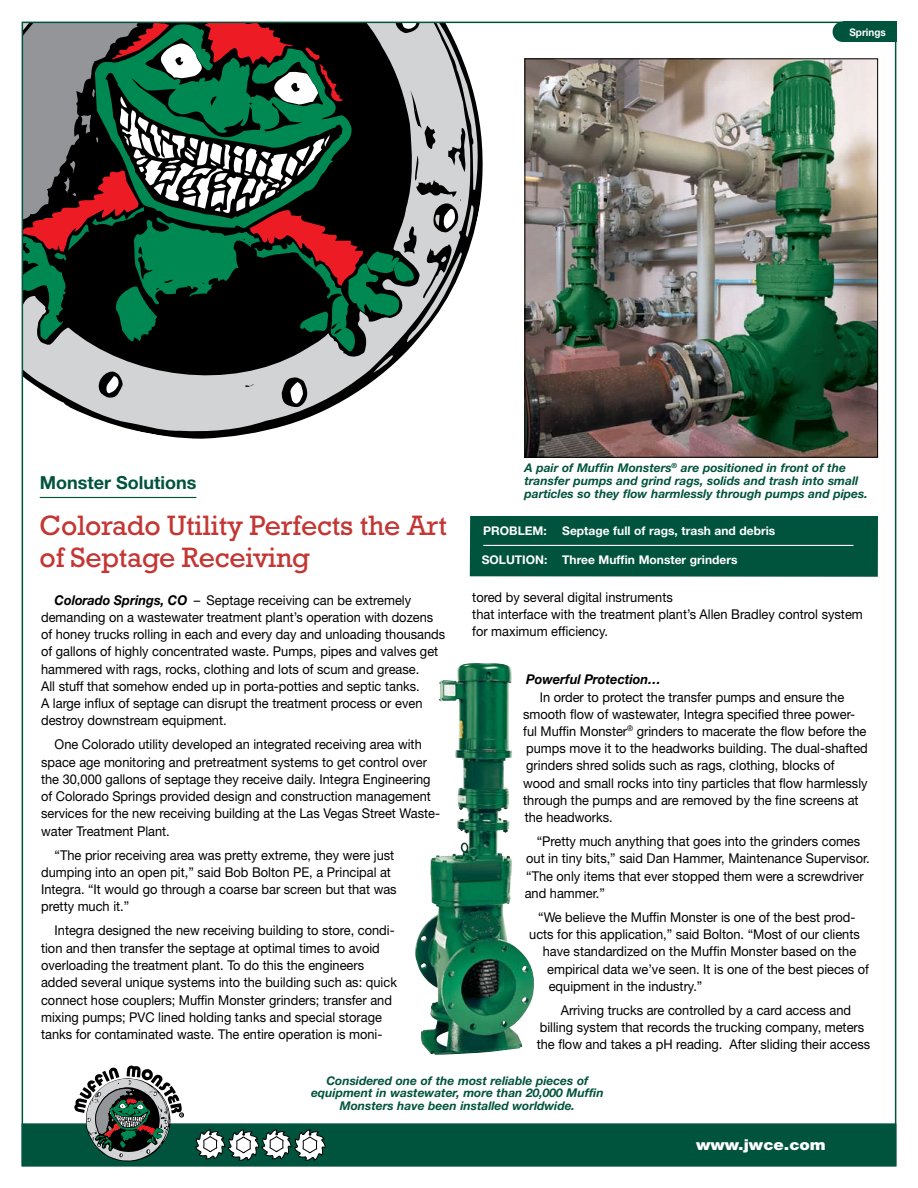
<style>
.page{position:relative;width:918px;height:1188px;background:#fff}
.page>*{position:absolute;margin:0;border:0;box-sizing:border-box;transform-origin:0 0}
.t1{font:28.5px/31.5px "Rockwell";letter-spacing:-.01em;color:#c33634}
.t2{font:700 18px "Helvetica Neue";color:#00533d}
.t3{font:900 15px "Helvetica Neue";color:#fff;scale:1.1 1}
.t4{font:13.5px/17.2px "Helvetica Neue";color:#000;scale:.95 1}
.t5{font:italic 700 13.5px "Helvetica Neue";color:#000;scale:.95 1}
.t6{font:italic 700 12px/12.8px "Helvetica Neue";color:#00533d;text-align:center}
.t7{font:700 12px "Helvetica Neue";color:#fff}
.t8{font:700 10.5px "Helvetica Neue";color:#fff;scale:.95 1}
.s1{font-weight:700;font-style:italic}
</style>
<div class="page">
<svg style="left:122px;top:427px;width:157px;height:12px"></svg>
<svg style="left:75px;top:410px;width:250px;height:17px;fill:#d1d3d4"></svg>
<svg style="left:25px;top:25px;width:458px;height:385px;background:#5a675e"></svg>
<div style="left:22px;top:1123px;width:874px;height:43px;background:#00533d;border:2px solid #00533d"></div>
<svg style="left:74px;top:1066px;width:110px;height:95px"></svg>
<svg style="left:195px;top:1129px;width:131px;height:31px"></svg>
<img style="left:527px;top:60px;width:349px;height:396px">
<div style="left:525px;top:58px;width:353px;height:400px;border:1px solid #000"></div>
<hr style="left:40px;top:497px;width:156px;height:1px;background:#00533d">
<div style="left:843px;top:22px;width:53px;height:20px;background:#00533d"></div>
<div style="left:833px;top:22px;width:20px;height:20px;background:#00533d;border-radius:50%"></div>
<img style="left:415px;top:664px;width:119px;height:391px">
<div style="left:470px;top:516px;width:408px;height:61px;background:#00533d"></div>
<hr style="left:483px;top:545px;width:370px;height:1px;background:#fff">
<p class="t8" style="left:849px;top:26px;width:40px">Springs</p>
<h2 class="t2" style="left:40px;top:471px;width:158px">Monster Solutions</h2>
<h1 class="t1" style="left:40px;top:510px;width:409px">Colorado Utility Perfects the Art of Septage Receiving</h1>
<p class="t4" style="left:41px;top:591px;width:427px;text-indent:13px"><span class="s1">Colorado Springs, CO</span> – Septage receiving can be extremely demanding on a wastewater treatment plant’s operation with dozens of honey trucks rolling in each and every day and unloading thousands of gallons of highly concentrated waste. Pumps, pipes and valves get hammered with rags, rocks, clothing and lots of scum and grease.<br>All stuff that somehow ended up in porta-potties and septic tanks.<br>A large influx of septage can disrupt the treatment process or even destroy downstream equipment.</p>
<p class="t4" style="left:41px;top:736px;width:422px;text-indent:14px">One Colorado utility developed an integrated receiving area with space age monitoring and pretreatment systems to get control over the 30,000 gallons of septage they receive daily. Integra Engineering of Colorado Springs provided design and construction management services for the new receiving building at the Las Vegas Street Waste&shy;water Treatment Plant.</p>
<p class="t4" style="left:41px;top:846px;width:376px;text-indent:14px">“The prior receiving area was pretty extreme, they were just dumping into an open pit,” said Bob Bolton PE, a Principal at Integra. “It would go through a coarse bar screen but that was pretty much it.”</p>
<p class="t4" style="left:41px;top:922px;width:376px;text-indent:14px">Integra designed the new receiving building to store, condi&shy;tion and then transfer the septage at optimal times to avoid overloading the treatment plant. To do this the engineers added several unique systems into the building such as: quick connect hose couplers; Muffin Monster grinders; transfer and mixing pumps; PVC lined holding tanks and special storage tanks for contaminated waste. The entire operation is moni-</p>
<p class="t6" style="left:525px;top:461px;width:345px;text-align:left">A pair of Muffin Monsters<sup>®</sup> are positioned in front of the transfer pumps and grind rags, solids and trash into small particles so they flow harmlessly through pumps and pipes.</p>
<p class="t7" style="left:483px;top:524px;width:65px">Problem:</p>
<p class="t7" style="left:562px;top:524px;width:215px">Septage full of rags, trash and debris</p>
<p class="t7" style="left:482px;top:552px;width:257px">Solution: Three Muffin Monster grinders</p>
<p class="t4" style="left:472px;top:588px;width:413px">tored by several digital instruments<br>that interface with the treatment plant’s Allen Bradley control system for maximum efficiency.</p>
<p class="t5" style="left:526px;top:671px;width:144px">Powerful Protection…</p>
<p class="t4" style="left:523px;top:688px;width:364px;text-indent:17px">In order to protect the transfer pumps and ensure the smooth flow of wastewater, Integra specified three power&shy;ful Muffin Monster<sup>®</sup> grinders to macerate the flow before the pumps move it to the headworks building. The dual-shafted grinders shred solids such as rags, clothing, blocks of<br>wood and small rocks into tiny particles that flow harmlessly through the pumps and are removed by the fine screens at the headworks.</p>
<p class="t4" style="left:525px;top:833px;width:365px;text-indent:12px">“Pretty much anything that goes into the grinders comes out in tiny bits,” said Dan Hammer, Maintenance Supervisor. “The only items that ever stopped them were a screwdriver and hammer.”</p>
<p class="t4" style="left:538px;top:908px;width:335px">“We believe the Muffin Monster is one of the best prod-</p>
<p class="t4" style="left:529px;top:926px;width:350px">ucts for this application,” said Bolton. “Most of our clients</p>
<p class="t4" style="left:543px;top:943px;width:332px">have standardized on the Muffin Monster based on the</p>
<p class="t4" style="left:547px;top:960px;width:340px">empirical data we’ve seen. It is one of the best pieces of</p>
<p class="t4" style="left:549px;top:977px;width:163px">equipment in the industry.”</p>
<p class="t4" style="left:537px;top:1001px;width:353px;text-align:center">Arriving trucks are controlled by a card access and<br>billing system that records the trucking company, meters the flow and takes a pH reading. After sliding their access</p>
<p class="t6" style="left:311px;top:1074px;width:294px">Considered one of the most reliable pieces of equipment in wastewater, more than 20,000 Muffin<br>Monsters have been installed worldwide.</p>
<p class="t3" style="left:696px;top:1136px;width:119px">www.jwce.com</p>
</div>
